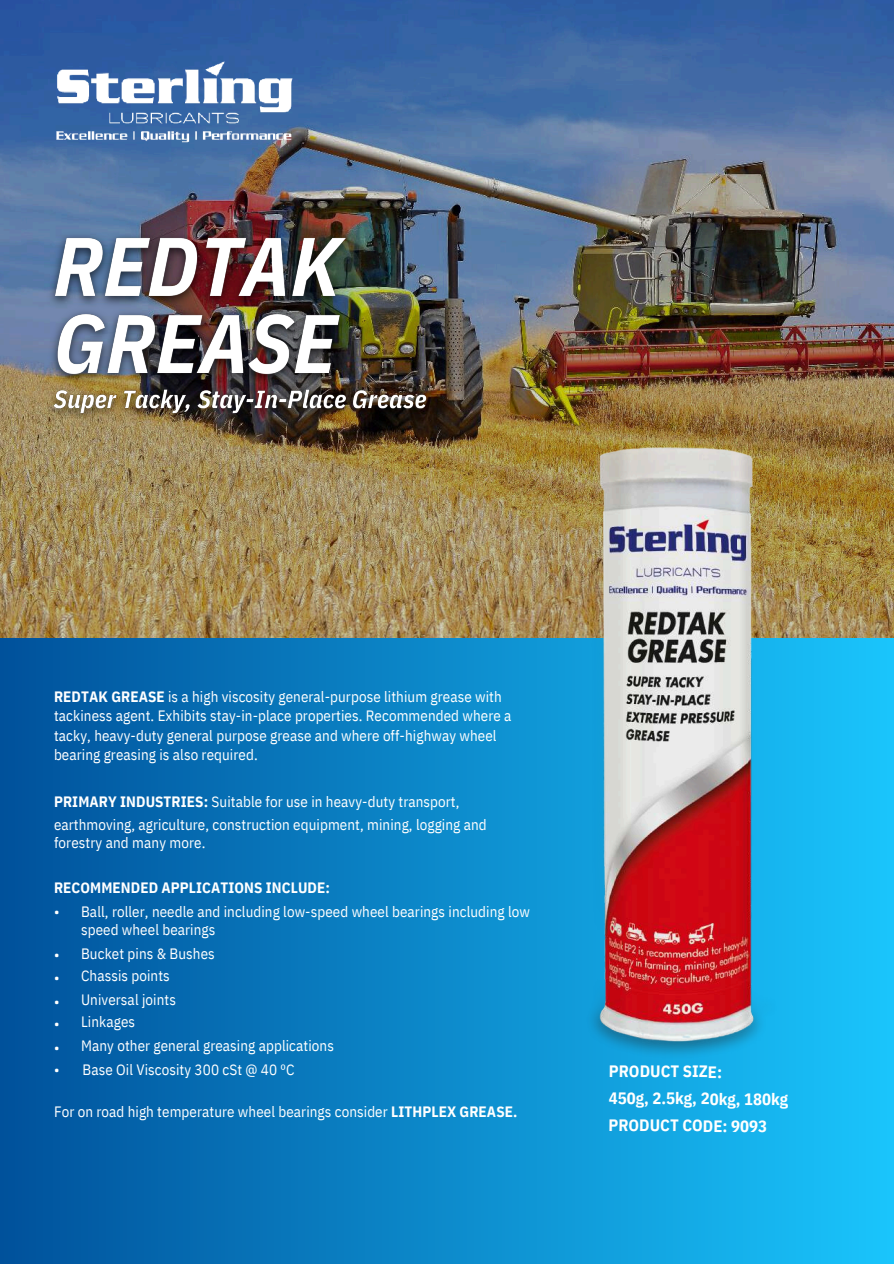
<style>
.page{position:relative;width:894px;height:1264px;background:#fff}
.page>*{position:absolute;margin:0;border:0;box-sizing:border-box;transform-origin:0 0}
.t1{font:700 16.5px/27.2px "IBM Plex Sans Cond";letter-spacing:-.005em;color:#fff}
.t2{font:15px/19.2px "IBM Plex Sans Cond";letter-spacing:.005em;color:#fff}
.t3{font:700 15px "IBM Plex Sans Cond";letter-spacing:.005em;color:#fff}
.s1{font-weight:700}
</style>
<div class="page">
<div style="left:0;top:631px;width:893px;height:632px;background:linear-gradient(to right,#01519b,#1ac5fc)"></div>
<img style="left:0;top:0;width:893px;height:637px">
<img style="left:44px;top:49px;width:260px;height:105px">
<img style="left:578px;top:408px;width:202px;height:650px">
<img style="left:39px;top:213px;width:401px;height:218px">
<p class="t2" style="left:54px;top:687px;width:459px"><span class="s1">REDTAK GREASE</span> is a high viscosity general-purpose lithium grease with tackiness agent. Exhibits stay-in-place properties. Recommended where a tacky, heavy-duty general purpose grease and where off-highway wheel bearing greasing is also required.</p>
<p class="t2" style="left:54px;top:792px;width:407px"><span class="s1">PRIMARY INDUSTRIES:</span> Suitable for use in heavy-duty transport,</p>
<p class="t2" style="left:54px;top:814px;width:434px">earthmoving, agriculture, construction equipment, mining, logging and</p>
<h2 class="t2" style="left:54px;top:832px;width:153px">forestry and many more.</h2>
<p class="t3" style="left:54px;top:877px;width:277px">RECOMMENDED APPLICATIONS INCLUDE:</p>
<p class="t2" style="left:54px;top:901px;width:7px">•</p>
<p class="t2" style="left:81px;top:901px;width:450px">Ball, roller, needle and including low-speed wheel bearings including low</p>
<p class="t2" style="left:81px;top:919px;width:136px">speed wheel bearings</p>
<p class="t2" style="left:81px;top:943px;width:135px">Bucket pins &amp; Bushes</p>
<p class="t2" style="left:81px;top:965px;width:90px">Chassis points</p>
<p class="t2" style="left:81px;top:989px;width:96px">Universal joints</p>
<p class="t2" style="left:81px;top:1011px;width:56px">Linkages</p>
<p class="t2" style="left:81px;top:1035px;width:254px">Many other general greasing applications</p>
<p class="t2" style="left:54px;top:945px;width:7px">•</p>
<p class="t2" style="left:54px;top:967px;width:7px">•</p>
<p class="t2" style="left:54px;top:991px;width:7px">•</p>
<p class="t2" style="left:54px;top:1013px;width:7px">•</p>
<p class="t2" style="left:54px;top:1037px;width:7px">•</p>
<p class="t2" style="left:54px;top:1059px;width:242px">• Base Oil Viscosity 300 cSt @ 40 ºC</p>
<h3 class="t2" style="left:54px;top:1101px;width:464px">For on road high temperature wheel bearings consider <span class="s1">LITHPLEX GREASE.</span></h3>
<p class="t1" style="left:608px;top:1057px;width:181px">PRODUCT SIZE:<br>450g, 2.5kg, 20kg, 180kg<br>PRODUCT CODE: 9093</p>
</div>
